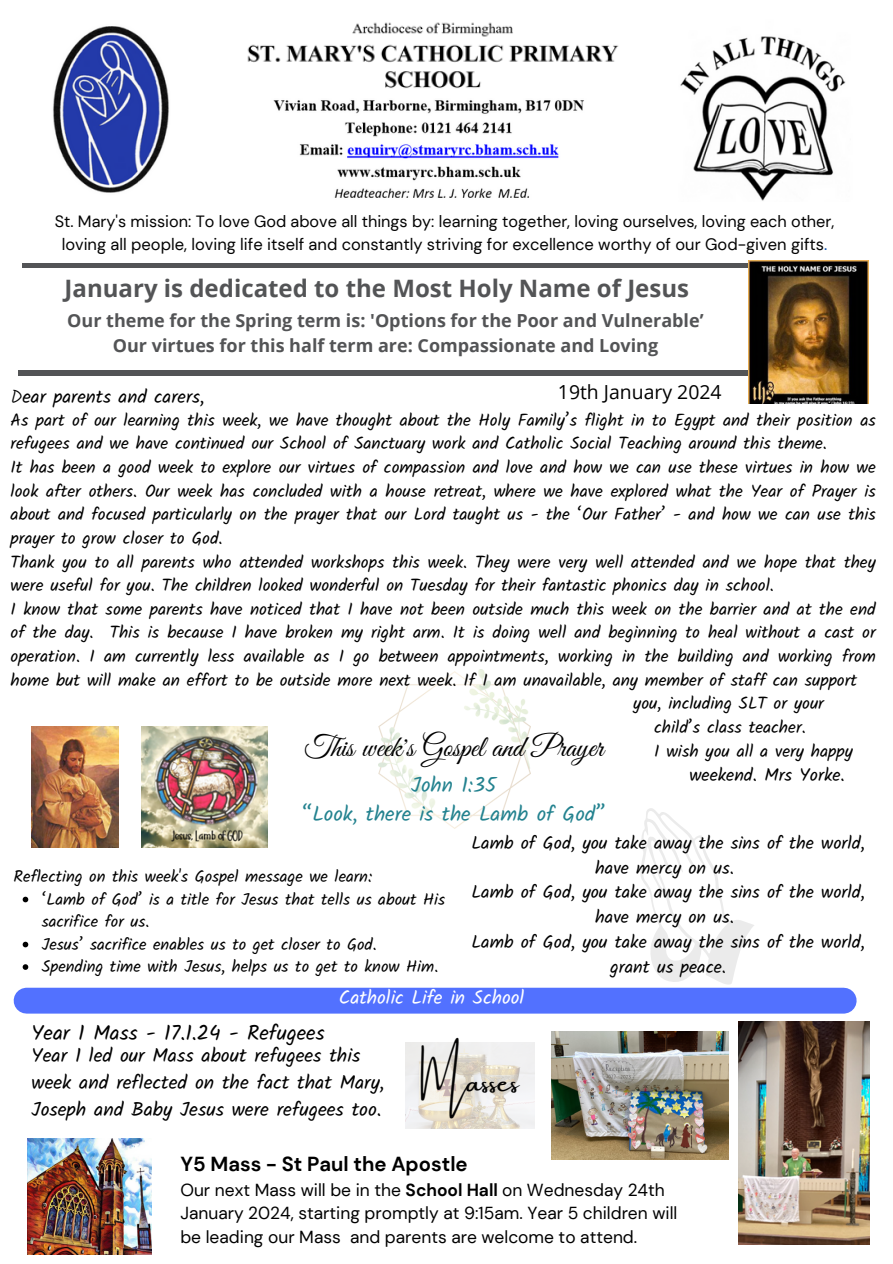
<style>
.page{position:relative;width:893px;height:1264px;background:#fff}
.page>*{position:absolute;margin:0;border:0;box-sizing:border-box;transform-origin:0 0}
.t1{font:30px "Great Vibes";color:#000}
.t2{font:29.1px "Amsterdam One";color:#030303}
.t3{font:700 24px "Open Sans";color:#535456}
.t4{font:21px "Kalam";color:#23828f}
.t5{font:21px "Kalam";color:#000}
.t6{font:700 20.25px "DM Sans";color:#000}
.t7{font:19.5px/27px "Kalam";color:#000}
.t8{font:19.35px "Open Sans";color:#000}
.t9{font:19.2px "Kalam";color:#fff}
.t10{font:18.75px "Kalam";color:#000}
.t11{font:18px/24.8px "Kalam";color:#000;text-align:center}
.t12{font:700 18px "Open Sans";color:#535456}
.t13{font:17.4px/23.7px "DM Sans";color:#000}
.t14{font:17.25px/23.7px "Kalam";color:#000}
.t15{font:16.5px/22.5px "Kalam";color:#000}
.t16{font:16.5px "DM Sans";color:#030303}
.t17{font:16.35px "DM Sans";color:#030303}
.s1{color:#004aad}
.s2{font-weight:300}
.s3{font-weight:700}
</style>
<div class="page">
<svg style="left:640px;top:808px;width:114px;height:177px"></svg>
<img style="left:378px;top:669px;width:152px;height:159px">
<div style="left:27px;top:987px;width:816px;height:26px;background:#5271ff"></div>
<img style="left:53px;top:26px;width:116px;height:167px">
<img style="left:680px;top:36px;width:166px;height:165px">
<img style="left:247px;top:22px;width:372px;height:66px">
<img style="left:273px;top:100px;width:311px;height:98px">
<img style="left:27px;top:1138px;width:124px;height:116px">
<img style="left:406px;top:1042px;width:128px;height:86px">
<hr style="left:18px;top:371px;width:834px;height:4px;background:#535456">
<div style="left:22px;top:263px;width:835px;height:5px;background:#535456"></div>
<img style="left:748px;top:261px;width:119px;height:143px">
<img style="left:32px;top:726px;width:86px;height:121px">
<img style="left:142px;top:726px;width:126px;height:121px">
<img style="left:551px;top:1031px;width:177px;height:128px">
<img style="left:739px;top:1021px;width:130px;height:223px">
<svg style="left:23px;top:896px;width:5px;height:6px"></svg>
<svg style="left:23px;top:941px;width:5px;height:6px"></svg>
<svg style="left:23px;top:964px;width:5px;height:5px"></svg>
<p class="t17" style="left:55px;top:210px;width:781px">St. Mary's mission: To love God above all things by: learning together, loving ourselves, loving each other,</p>
<p class="t16" style="left:62px;top:234px;width:767px">loving all people, loving life itself and constantly striving for excellence worthy of our God-given gifts<span class="s1">.</span></p>
<p class="t3" style="left:65px;top:271px;width:626px">January is dedicated to the Most Holy Name of Jesus</p>
<p class="t12" style="left:67px;top:308px;width:637px">Our theme for the Spring term is: 'Options for the Poor and Vulnerable’</p>
<p class="t12" style="left:113px;top:333px;width:547px">Our virtues for this half term are: Compassionate and Loving</p>
<p class="t8" style="left:558px;top:378px;width:165px">19th January 2024</p>
<p class="t10" style="left:11px;top:386px;width:195px"><span class="s2">D</span>ear parents and carers,</p>
<p class="t14" style="left:11px;top:408px;width:866px">As part of our learning this week, we have thought about the Holy Family’s flight in to Egypt and their position as refugees and we have continued our School of Sanctuary work and Catholic Social Teaching around this theme.</p>
<p class="t14" style="left:11px;top:455px;width:866px;text-align:justify">It has been a good week to explore our virtues of compassion and love and how we can use these virtues in how we look after others. Our week has concluded with a house retreat, where we have explored what the Year of Prayer is about and focused particularly on the prayer that our Lord taught us - the ‘Our Father’ - and how we can use this prayer to grow closer to God.</p>
<p class="t14" style="left:11px;top:549px;width:866px">Thank you to all parents who attended workshops this week. They were very well attended and we hope that they were useful for you. The children looked wonderful on Tuesday for their fantastic phonics day in school.</p>
<p class="t14" style="left:11px;top:597px;width:866px;text-align:justify">I know that some parents have noticed that I have not been outside much this week on the barrier and at the end of the day. This is because I have broken my right arm. It is doing well and beginning to heal without a cast or operation. I am currently less available as I go between appointments, working in the building and working from home but will make an effort to be outside more next week. If I am unavailable, any member of staff can support</p>
<p class="t14" style="left:633px;top:691px;width:192px">you, including SLT or your</p>
<p class="t14" style="left:654px;top:715px;width:153px">child’s class teacher.</p>
<p class="t14" style="left:654px;top:738px;width:200px">I wish you all a very happy</p>
<p class="t11" style="left:689px;top:762px;width:157px">weekend. Mrs Yorke.</p>
<p class="t1" style="left:304px;top:730px;width:301px">This week's Gospel and Prayer</p>
<p class="t4" style="left:411px;top:772px;width:87px">John 1:35</p>
<p class="t4" style="left:302px;top:801px;width:305px">“Look, there is the Lamb of God”</p>
<p class="t11" style="left:471px;top:830px;width:395px">Lamb of God, you take away the sins of the world, have mercy on us.</p>
<p class="t11" style="left:471px;top:879px;width:395px">Lamb of God, you take away the sins of the world, have mercy on us.</p>
<p class="t11" style="left:471px;top:929px;width:395px">Lamb of God, you take away the sins of the world, grant us peace.</p>
<p class="t15" style="left:14px;top:865px;width:360px">Reflecting on this week's Gospel message we learn:</p>
<p class="t15" style="left:42px;top:887px;width:405px">‘Lamb of God’ is a title for Jesus that tells us about His sacrifice for us.</p>
<p class="t15" style="left:42px;top:932px;width:336px">Jesus’ sacrifice enables us to get closer to God.</p>
<p class="t15" style="left:42px;top:955px;width:398px">Spending time with Jesus, helps us to get to know Him.</p>
<p class="t9" style="left:339px;top:986px;width:187px">Catholic Life in School</p>
<p class="t5" style="left:32px;top:1020px;width:294px">Year 1 Mass - 17.1.24 - Refugees</p>
<p class="t7" style="left:32px;top:1041px;width:354px">Year 1 led our Mass about refugees this week and reflected on the fact that Mary,<br>Joseph and Baby Jesus were refugees too.</p>
<p class="t2" style="left:421px;top:1066px;width:100px">Masses</p>
<p class="t6" style="left:180px;top:1150px;width:289px">Y5 Mass - St Paul the Apostle</p>
<p class="t13" style="left:180px;top:1177px;width:498px">Our next Mass will be in the <span class="s3">School Hall</span> on Wednesday 24th<br>January 2024, starting promptly at 9:15am. Year 5 children will be leading our Mass and parents are welcome to attend.</p>
</div>
